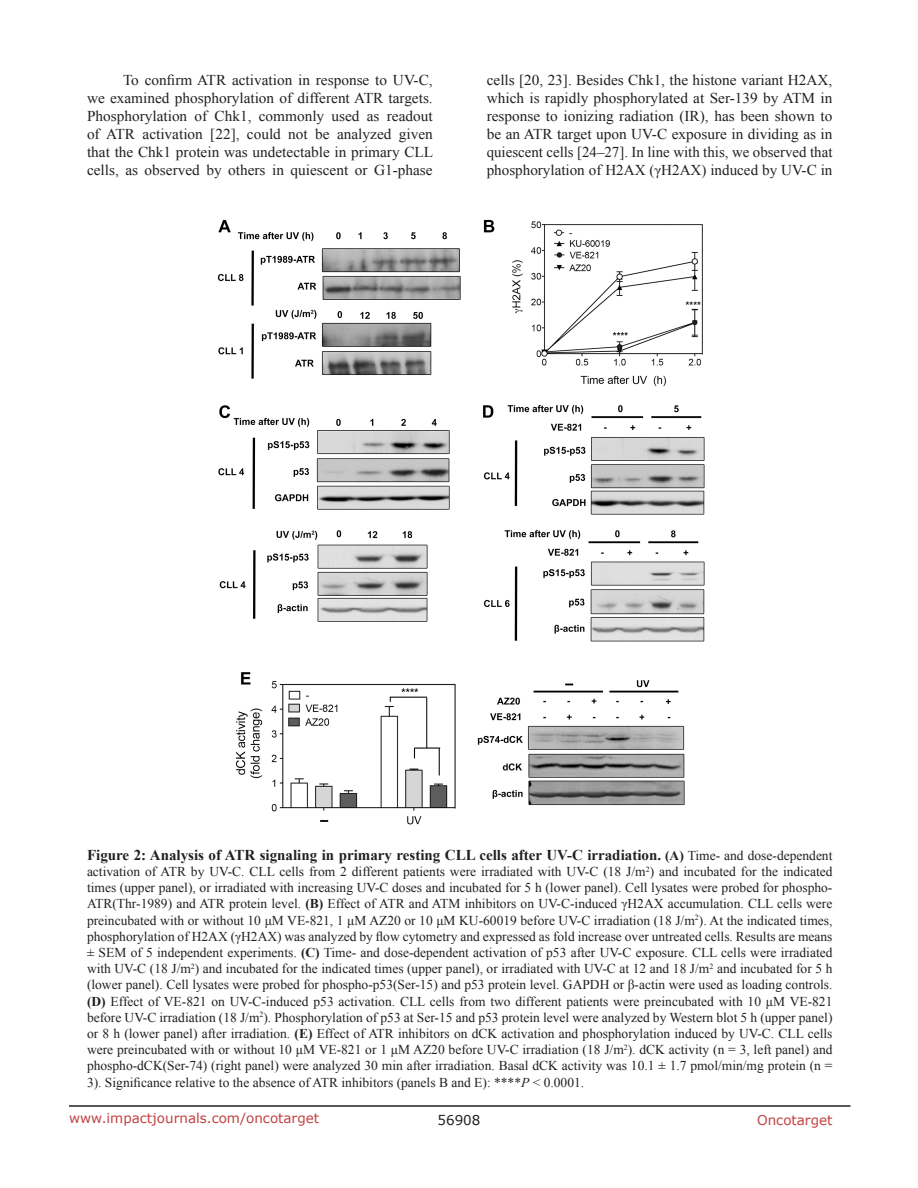
<style>
.page{position:relative;width:918px;height:1188px;background:#fff}
.page>*{position:absolute;margin:0;border:0;box-sizing:border-box;transform-origin:0 0}
.BodyText{font:15px/18px "Times New Roman";color:#231f20;text-align:justify}
.figuretext{font:700 15px "Times New Roman";color:#231f20}
.figuretext-2{font:13.5px/16.2px "Times New Roman";color:#231f20;text-align:justify}
.t1{font:13.5px "Verdana";color:#c24141}
.t2{font:13.5px "Verdana";color:#231f20}
.s1{font-size:13.5px}
.s2{font-weight:400;font-size:13.5px}
.s3{font-weight:700}
.s4{font-style:italic}
</style>
<div class="page">
<hr style="left:69px;top:1105px;width:781px;height:2px;background:#231f20">
<img style="left:217px;top:219px;width:488px;height:606px">
<p class="BodyText" style="left:87px;top:71px;width:348px;text-indent:36px">To confirm ATR activation in response to UV-C, we examined phosphorylation of different ATR targets.<br>Phosphorylation of Chk1, commonly used as readout of ATR activation [22], could not be analyzed given that the Chk1 protein was undetectable in primary CLL cells, as observed by others in quiescent or G1-phase</p>
<p class="BodyText" style="left:487px;top:71px;width:347px">cells [20, 23]. Besides Chk1, the histone variant H2AX, which is rapidly phosphorylated at Ser-139 by ATM in response to ionizing radiation (IR), has been shown to be an ATR target upon UV-C exposure in dividing as in quiescent cells [24–27]. In line with this, we observed that phosphorylation of H2AX (γH2AX) induced by UV-C in</p>
<p class="figuretext" style="left:87px;top:844px;width:747px">Figure 2: Analysis of ATR signaling in primary resting CLL cells after UV-C irradiation. <span class="s1">(A)</span> <span class="s2">Time- and dose-dependent</span></p>
<p class="figuretext-2" style="left:87px;top:863px;width:747px">activation of ATR by UV-C. CLL cells from 2 different patients were irradiated with UV-C (18 J/m<sup>2</sup>) and incubated for the indicated times (upper panel), or irradiated with increasing UV-C doses and incubated for 5 h (lower panel). Cell lysates were probed for phospho-ATR(Thr-1989) and ATR protein level. <span class="s3">(B)</span> Effect of ATR and ATM inhibitors on UV-C-induced γH2AX accumulation. CLL cells were preincubated with or without 10 μM VE-821, 1 μM AZ20 or 10 μM KU-60019 before UV-C irradiation (18 J/m<sup>2</sup>). At the indicated times, phosphorylation of H2AX (γH2AX) was analyzed by flow cytometry and expressed as fold increase over untreated cells. Results are means ± SEM of 5 independent experiments. <span class="s3">(C)</span> Time- and dose-dependent activation of p53 after UV-C exposure. CLL cells were irradiated with UV-C (18 J/m<sup>2</sup>) and incubated for the indicated times (upper panel), or irradiated with UV-C at 12 and 18 J/m<sup>2</sup> and incubated for 5 h (lower panel). Cell lysates were probed for phospho-p53(Ser-15) and p53 protein level. GAPDH or β-actin were used as loading controls. <span class="s3">(D)</span> Effect of VE-821 on UV-C-induced p53 activation. CLL cells from two different patients were preincubated with 10 μM VE-821 before UV-C irradiation (18 J/m<sup>2</sup>). Phosphorylation of p53 at Ser-15 and p53 protein level were analyzed by Western blot 5 h (upper panel) or 8 h (lower panel) after irradiation. <span class="s3">(E)</span> Effect of ATR inhibitors on dCK activation and phosphorylation induced by UV-C. CLL cells were preincubated with or without 10 μM VE-821 or 1 μM AZ20 before UV-C irradiation (18 J/m<sup>2</sup>). dCK activity (n = 3, left panel) and phospho-dCK(Ser-74) (right panel) were analyzed 30 min after irradiation. Basal dCK activity was 10.1 ± 1.7 pmol/min/mg protein (n = 3). Significance relative to the absence of ATR inhibitors (panels B and E): ****<span class="s4">P</span> &lt; 0.0001.</p>
<p class="t1" style="left:69px;top:1109px;width:252px">www.impactjournals.com/oncotarget</p>
<p class="t2" style="left:438px;top:1111px;width:44px">56908</p>
<p class="t1" style="left:757px;top:1111px;width:77px">Oncotarget</p>
</div>
